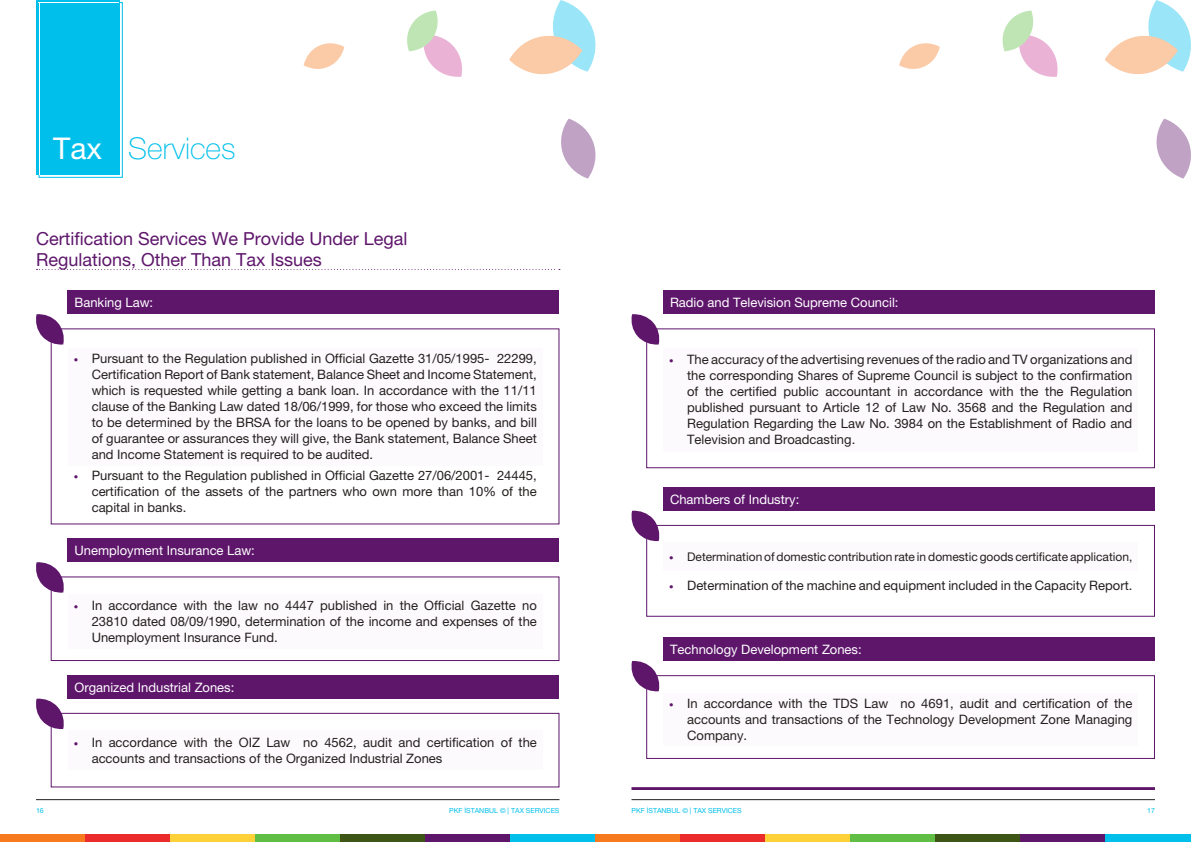
<style>
.page{position:relative;width:1191px;height:842px;background:#fff}
.page>*{position:absolute;margin:0;border:0;box-sizing:border-box;transform-origin:0 0}
.t1{font:100 30px "Helvetica Neue LT Pro";color:#00bfeb}
.t2{font:30px "Helvetica Neue LT Pro";color:#fff}
.t3{font:18px "Helvetica Neue LT Pro";color:#5e166b}
.t4{font:13px/16px "Helvetica Neue LT Pro";color:#241f1f;text-align:justify}
.t5{font:13px "Helvetica Neue LT Pro";color:#fff}
.t6{font:12px "Helvetica Neue LT Pro";color:#241f1f}
.t7{font:7px "Helvetica Neue LT Pro";color:#00bfeb}
.s1{font-weight:700;font-size:9px;color:#5e166b}
</style>
<div class="page">
<div style="left:36px;top:0;width:83px;height:175px;background:#00bfeb"></div>
<hr style="left:36px;top:799px;width:523px;height:1px;background:#241f1f">
<hr style="left:631px;top:799px;width:524px;height:1px;background:#241f1f">
<div style="left:0;top:834px;width:85px;height:8px;background:#f77a1f"></div>
<div style="left:85px;top:834px;width:85px;height:8px;background:#ec2b2c"></div>
<div style="left:170px;top:834px;width:85px;height:8px;background:#ffd139"></div>
<div style="left:255px;top:834px;width:85px;height:8px;background:#60be44"></div>
<div style="left:340px;top:834px;width:85px;height:8px;background:#3d5616"></div>
<div style="left:425px;top:834px;width:85px;height:8px;background:#5e166b"></div>
<div style="left:510px;top:834px;width:85px;height:8px;background:#00bfeb"></div>
<div style="left:595px;top:834px;width:85px;height:8px;background:#f77a1f"></div>
<div style="left:680px;top:834px;width:85px;height:8px;background:#ec2b2c"></div>
<div style="left:765px;top:834px;width:85px;height:8px;background:#ffd139"></div>
<div style="left:850px;top:834px;width:85px;height:8px;background:#60be44"></div>
<div style="left:935px;top:834px;width:85px;height:8px;background:#3d5616"></div>
<div style="left:1020px;top:834px;width:86px;height:8px;background:#5e166b"></div>
<div style="left:1106px;top:834px;width:85px;height:8px;background:#00bfeb"></div>
<svg style="left:509px;top:0;width:87px;height:74px"></svg>
<svg style="left:561px;top:119px;width:35px;height:60px"></svg>
<svg style="left:304px;top:43px;width:40px;height:26px"></svg>
<svg style="left:407px;top:11px;width:55px;height:66px"></svg>
<svg style="left:1104px;top:0;width:87px;height:74px"></svg>
<svg style="left:1156px;top:119px;width:35px;height:60px"></svg>
<svg style="left:899px;top:43px;width:41px;height:26px"></svg>
<svg style="left:1002px;top:11px;width:56px;height:66px"></svg>
<div style="left:39px;top:2px;width:84px;height:176px;border:1px solid #00bfeb"></div>
<hr style="left:39px;top:2px;width:80px;height:1px;background:#fff">
<hr style="left:39px;top:3px;width:1px;height:172px;background:#fff">
<hr style="left:631px;top:787px;width:524px;height:3px;background:#5e166b">
<svg style="left:36px;top:269px;width:524px;height:1px"></svg>
<div style="left:67px;top:291px;width:492px;height:23px;background:#5e166b"></div>
<svg style="left:36px;top:314px;width:29px;height:31px"></svg>
<div style="left:68px;top:348px;width:474px;height:117px;background:#fcfafc"></div>
<div style="left:67px;top:539px;width:492px;height:23px;background:#5e166b"></div>
<div style="left:51px;top:576px;width:508px;height:85px;border:1px solid #5e166b"></div>
<svg style="left:36px;top:562px;width:29px;height:31px"></svg>
<div style="left:68px;top:594px;width:474px;height:55px;background:#fcfafc"></div>
<div style="left:67px;top:675px;width:492px;height:24px;background:#5e166b"></div>
<div style="left:51px;top:713px;width:508px;height:74px;border:1px solid #5e166b"></div>
<svg style="left:36px;top:698px;width:29px;height:31px"></svg>
<div style="left:68px;top:730px;width:474px;height:40px;background:#fcfafc"></div>
<div style="left:663px;top:291px;width:492px;height:23px;background:#5e166b"></div>
<div style="left:646px;top:328px;width:509px;height:140px;border:1px solid #5e166b"></div>
<svg style="left:631px;top:314px;width:29px;height:31px"></svg>
<div style="left:663px;top:348px;width:475px;height:104px;background:#fcfafc"></div>
<div style="left:663px;top:487px;width:492px;height:24px;background:#5e166b"></div>
<div style="left:646px;top:525px;width:509px;height:92px;border:1px solid #5e166b"></div>
<svg style="left:631px;top:510px;width:29px;height:32px"></svg>
<div style="left:663px;top:542px;width:475px;height:29px;background:#fcfafc"></div>
<div style="left:663px;top:637px;width:492px;height:24px;background:#5e166b"></div>
<div style="left:646px;top:675px;width:509px;height:84px;border:1px solid #5e166b"></div>
<svg style="left:631px;top:660px;width:29px;height:32px"></svg>
<div style="left:663px;top:693px;width:475px;height:53px;background:#fcfafc"></div>
<h1 class="t2" style="left:53px;top:130px;width:50px">Tax</h1>
<h1 class="t1" style="left:128px;top:131px;width:109px">Services</h1>
<h2 class="t3" style="left:36px;top:228px;width:373px">Certification Services We Provide Under Legal</h2>
<h2 class="t3" style="left:36px;top:249px;width:287px">Regulations, Other Than Tax Issues</h2>
<p class="t5" style="left:74px;top:295px;width:80px">Banking Law:</p>
<p class="t4" style="left:92px;top:351px;width:447px;text-indent:-18px"><span class="s1">•</span> Pursuant to the Regulation published in Official Gazette 31/05/1995- 22299, Certification Report of Bank statement, Balance Sheet and Income Statement, which is requested while getting a bank loan. In accordance with the 11/11 clause of the Banking Law dated 18/06/1999, for those who exceed the limits to be determined by the BRSA for the loans to be opened by banks, and bill of guarantee or assurances they will give, the Bank statement, Balance Sheet and Income Statement is required to be audited.</p>
<p class="t4" style="left:92px;top:468px;width:447px;text-indent:-18px"><span class="s1">•</span> Pursuant to the Regulation published in Official Gazette 27/06/2001- 24445, certification of the assets of the partners who own more than 10% of the capital in banks.</p>
<p class="t5" style="left:74px;top:543px;width:182px">Unemployment Insurance Law:</p>
<p class="t4" style="left:92px;top:597px;width:447px;text-indent:-18px"><span class="s1">•</span> In accordance with the law no 4447 published in the Official Gazette no 23810 dated 08/09/1990, determination of the income and expenses of the Unemployment Insurance Fund.</p>
<p class="t5" style="left:74px;top:679px;width:161px">Organized Industrial Zones:</p>
<p class="t4" style="left:92px;top:734px;width:447px;text-indent:-18px"><span class="s1">•</span> In accordance with the OIZ Law no 4562, audit and certification of the accounts and transactions of the Organized Industrial Zones</p>
<p class="t5" style="left:670px;top:295px;width:230px">Radio and Television Supreme Council:</p>
<p class="t4" style="left:687px;top:352px;width:447px;text-indent:-18px"><span class="s1">•</span> The accuracy of the advertising revenues of the radio and TV organizations and the corresponding Shares of Supreme Council is subject to the confirmation of the certified public accountant in accordance with the the Regulation published pursuant to Article 12 of Law No. 3568 and the Regulation and Regulation Regarding the Law No. 3984 on the Establishment of Radio and Television and Broadcasting.</p>
<p class="t5" style="left:670px;top:491px;width:131px">Chambers of Industry:</p>
<p class="t6" style="left:669px;top:549px;width:465px"><span class="s1">•</span> Determination of domestic contribution rate in domestic goods certificate application,</p>
<p class="t4" style="left:669px;top:577px;width:465px"><span class="s1">•</span> Determination of the machine and equipment included in the Capacity Report.</p>
<p class="t5" style="left:670px;top:641px;width:193px">Technology Development Zones:</p>
<p class="t4" style="left:687px;top:695px;width:447px;text-indent:-18px"><span class="s1">•</span> In accordance with the TDS Law no 4691, audit and certification of the accounts and transactions of the Technology Development Zone Managing Company.</p>
<p class="t7" style="left:36px;top:806px;width:9px">16</p>
<p class="t7" style="left:449px;top:806px;width:112px">PKF İSTANBUL © | TAX SERVICES</p>
<p class="t7" style="left:631px;top:806px;width:112px">PKF İSTANBUL © | TAX SERVICES</p>
<p class="t7" style="left:1147px;top:806px;width:9px">17</p>
</div>
